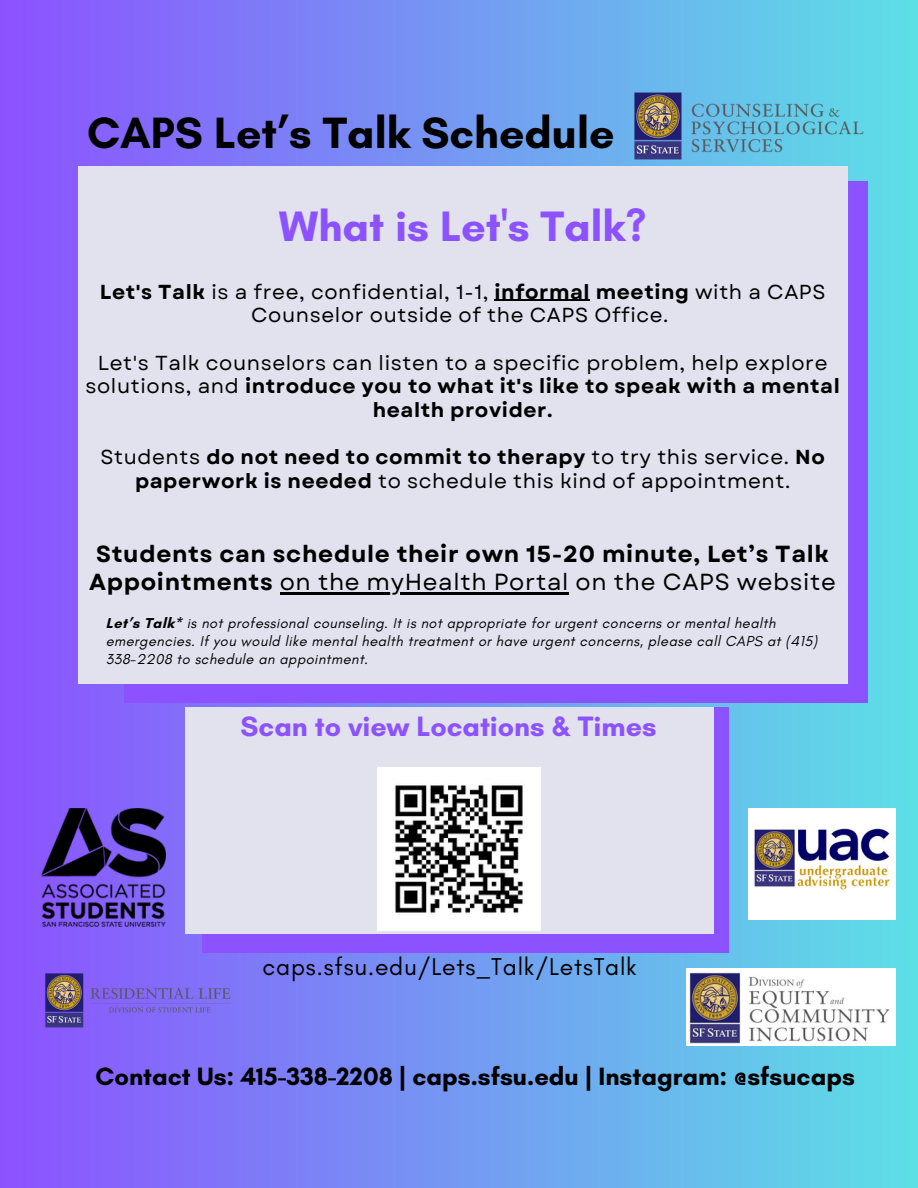
<style>
.page{position:relative;width:918px;height:1188px;background:#fff}
.page>*{position:absolute;margin:0;border:0;box-sizing:border-box;transform-origin:0 0}
.t1{font:700 44.55px "Glacial Indifference";color:#000}
.t2{font:700 43.35px "Glacial Indifference";color:#8c52ff}
.t3{font:700 28.5px "Glacial Indifference";color:#8c52ff}
.t4{font:700 25.5px "Glacial Indifference";color:#000}
.t5{font:24.75px "Glacial Indifference";letter-spacing:.03em;color:#000}
.t6{font:700 23.25px/28.2px "Garet";letter-spacing:.03em;color:#000}
.t7{font:20.25px/23.7px "Garet";letter-spacing:.03em;color:#000;text-align:center}
.t8{font:italic 14.7px/17.7px "Glacial Indifference";letter-spacing:.03em;color:#000}
.s1{font-weight:700}
.s2{font-weight:400}
.s3{font-weight:700;font-style:normal}
</style>
<div class="page">
<div style="left:0;top:0;width:918px;height:1188px;background:linear-gradient(to right,#8c52ff,#5de0e6)"></div>
<div style="left:202px;top:707px;width:527px;height:245px;background:#8c52ff"></div>
<div style="left:185px;top:707px;width:528px;height:226px;background:#e2e1ee"></div>
<img style="left:378px;top:768px;width:163px;height:163px">
<div style="left:124px;top:182px;width:743px;height:521px;background:#8c52ff"></div>
<div style="left:78px;top:166px;width:769px;height:518px;background:#e2e1ee"></div>
<img style="left:632px;top:92px;width:235px;height:74px">
<img style="left:42px;top:809px;width:123px;height:118px">
<img style="left:749px;top:809px;width:146px;height:110px">
<img style="left:686px;top:968px;width:210px;height:78px">
<img style="left:37px;top:967px;width:201px;height:67px">
<hr style="left:495px;top:300px;width:95px;height:1px;background:#000">
<hr style="left:280px;top:592px;width:80px;height:3px;background:#000">
<svg style="left:360px;top:592px;width:7px;height:3px"></svg>
<hr style="left:367px;top:592px;width:202px;height:3px;background:#000">
<h1 class="t1" style="left:87px;top:106px;width:529px">CAPS Let’s Talk Schedule</h1>
<h4 class="t2" style="left:279px;top:199px;width:369px">What is Let's Talk?</h4>
<h4 class="t7" style="left:100px;top:280px;width:727px"><span class="s1">Let's Talk</span> is a free, confidential, 1-1, <span class="s1">informal meeting</span> with a CAPS<br>Counselor outside of the CAPS Office.</h4>
<p class="t7" style="left:85px;top:351px;width:756px">Let's Talk counselors can listen to a specific problem, help explore solutions, and <span class="s1">introduce you to what it's like to speak with a mental health provider.</span></p>
<p class="t7" style="left:100px;top:445px;width:726px">Students <span class="s1">do not need to commit to therapy</span> to try this service. <span class="s1">No paperwork is needed</span> to schedule this kind of appointment.</p>
<h2 class="t6" style="left:89px;top:540px;width:748px">Students can schedule their own 15-20 minute, Let’s Talk<br>Appointments <span class="s2">on the myHealth Portal on the CAPS website</span></h2>
<p class="t8" style="left:106px;top:614px;width:713px"><span class="s3">Let’s Talk*</span> is not professional counseling. It is not appropriate for urgent concerns or mental health emergencies. If you would like mental health treatment or have urgent concerns, please call CAPS at (415)<br>338-2208 to schedule an appointment.</p>
<p class="t3" style="left:241px;top:709px;width:417px">Scan to view Locations &amp; Times</p>
<p class="t5" style="left:263px;top:951px;width:376px">caps.sfsu.edu/Lets_Talk/LetsTalk</p>
<h3 class="t4" style="left:95px;top:1061px;width:761px">Contact Us: 415-338-2208 | caps.sfsu.edu | Instagram: @sfsucaps</h3>
</div>
